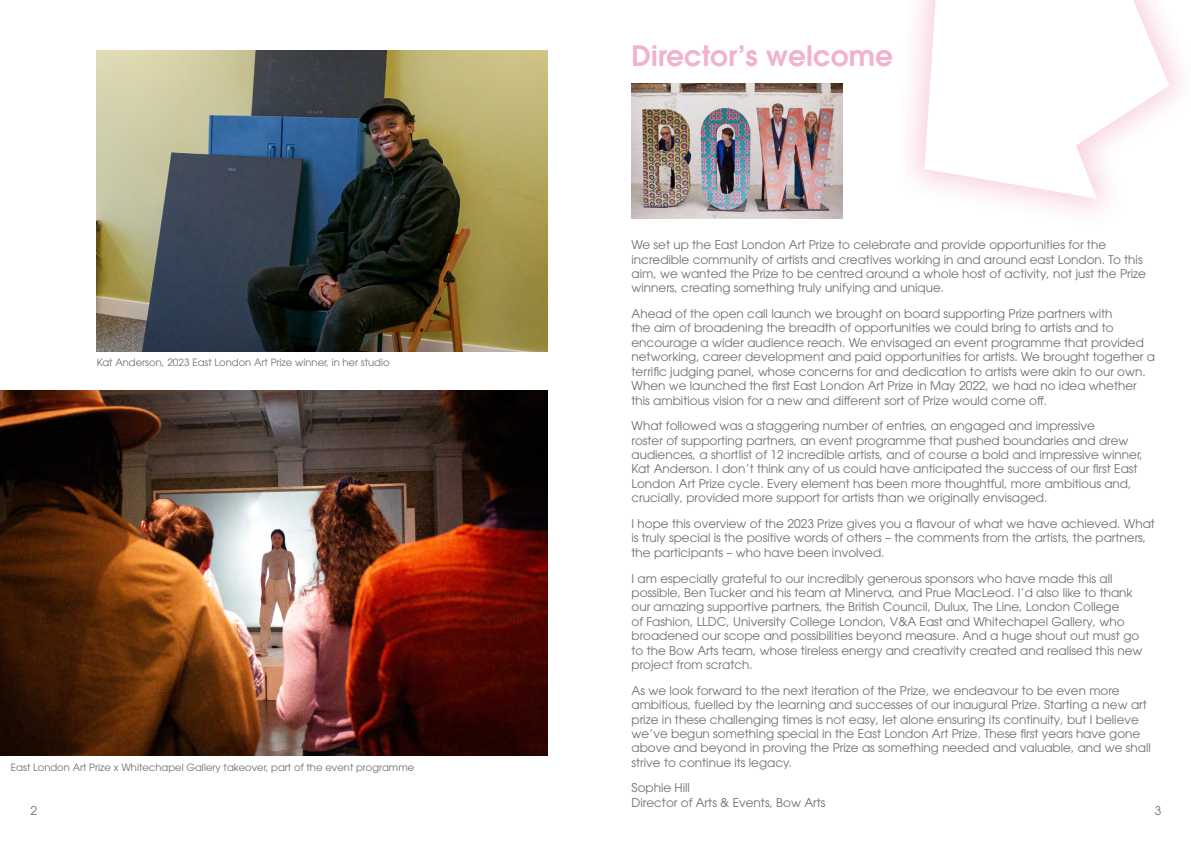
<style>
.page{position:relative;width:1191px;height:842px;background:#fff}
.page>*{position:absolute;margin:0;border:0;box-sizing:border-box;transform-origin:0 0}
.t1{font:600 28px "ITC Avant Garde Pro";color:#f1b1d1}
.t2{font:12px/14.4px "ITC Avant Garde Pro";color:#706f6f}
.t3{font:10px "ITC Avant Garde Pro";color:#706f6f}
</style>
<div class="page">
<div style="left:893px;top:0;width:298px;height:229px;background:#e64582;opacity:.25"></div>
<svg style="left:924px;top:0;width:245px;height:199px"></svg>
<img style="left:631px;top:84px;width:212px;height:135px">
<img style="left:0;top:391px;width:547px;height:365px">
<img style="left:97px;top:51px;width:450px;height:300px">
<h1 class="t1" style="left:631px;top:37px;width:263px">Director’s welcome</h1>
<p class="t2" style="left:631px;top:237px;width:516px">We set up the East London Art Prize to celebrate and provide opportunities for the incredible community of artists and creatives working in and around east London. To this aim, we wanted the Prize to be centred around a whole host of activity, not just the Prize winners, creating something truly unifying and unique.</p>
<p class="t2" style="left:631px;top:306px;width:525px">Ahead of the open call launch we brought on board supporting Prize partners with<br>the aim of broadening the breadth of opportunities we could bring to artists and to encourage a wider audience reach. We envisaged an event programme that provided networking, career development and paid opportunities for artists. We brought together a terrific judging panel, whose concerns for and dedication to artists were akin to our own.<br>When we launched the first East London Art Prize in May 2022, we had no idea whether this ambitious vision for a new and different sort of Prize would come off.</p>
<p class="t2" style="left:631px;top:418px;width:513px">What followed was a staggering number of entries, an engaged and impressive<br>roster of supporting partners, an event programme that pushed boundaries and drew audiences, a shortlist of 12 incredible artists, and of course a bold and impressive winner, Kat Anderson. I don’t think any of us could have anticipated the success of our first East London Art Prize cycle. Every element has been more thoughtful, more ambitious and, crucially, provided more support for artists than we originally envisaged.</p>
<p class="t2" style="left:631px;top:516px;width:525px">I hope this overview of the 2023 Prize gives you a flavour of what we have achieved. What is truly special is the positive words of others – the comments from the artists, the partners, the participants – who have been involved.</p>
<p class="t2" style="left:631px;top:571px;width:512px">I am especially grateful to our incredibly generous sponsors who have made this all possible, Ben Tucker and his team at Minerva, and Prue MacLeod. I’d also like to thank our amazing supportive partners, the British Council, Dulux, The Line, London College<br>of Fashion, LLDC, University College London, V&amp;A East and Whitechapel Gallery, who broadened our scope and possibilities beyond measure. And a huge shout out must go to the Bow Arts team, whose tireless energy and creativity created and realised this new project from scratch.</p>
<p class="t2" style="left:631px;top:683px;width:521px">As we look forward to the next iteration of the Prize, we endeavour to be even more ambitious, fuelled by the learning and successes of our inaugural Prize. Starting a new art prize in these challenging times is not easy, let alone ensuring its continuity, but I believe we’ve begun something special in the East London Art Prize. These first years have gone above and beyond in proving the Prize as something needed and valuable, and we shall strive to continue its legacy.</p>
<p class="t2" style="left:631px;top:781px;width:196px">Sophie Hill<br>Director of Arts &amp; Events, Bow Arts</p>
<p class="t3" style="left:97px;top:356px;width:294px">Kat Anderson, 2023 East London Art Prize winner, in her studio</p>
<p class="t3" style="left:11px;top:761px;width:405px">East London Art Prize x Whitechapel Gallery takeover, part of the event programme</p>
<p class="t2" style="left:30px;top:804px;width:8px">2</p>
<p class="t2" style="left:1155px;top:803px;width:8px">3</p>
</div>
